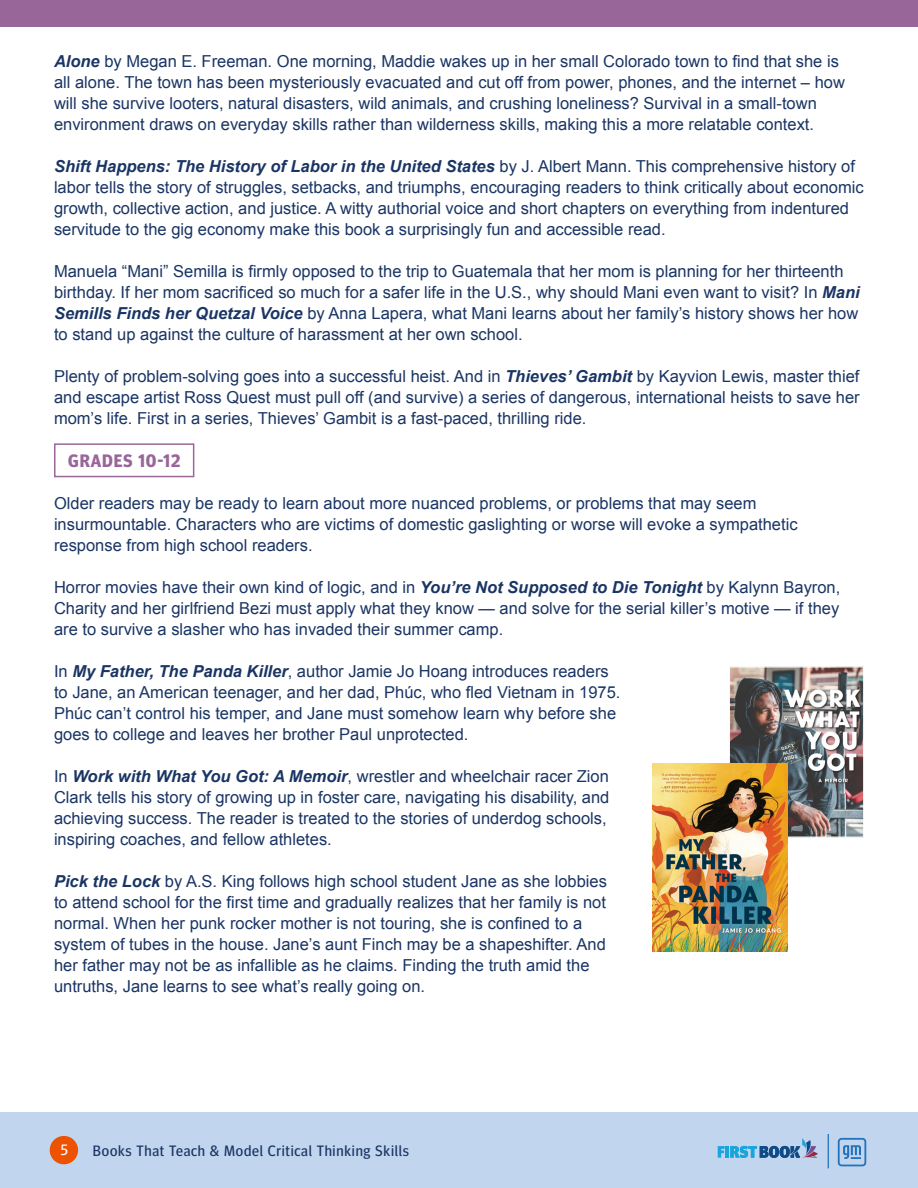
<style>
.page{position:relative;width:918px;height:1188px;background:#fff}
.page>*{position:absolute;margin:0;border:0;box-sizing:border-box;transform-origin:0 0}
.t1{font:700 18px "Meta Headline Pro";letter-spacing:.05em;color:#969}
.t2{font:16.5px/21px "Arial";color:#1a3564}
.t3{font:15px "Meta Headline Pro";letter-spacing:.05em;color:#1a3564}
.t4{font:15px "Meta Headline Pro";color:#fff}
.s1{font-weight:700;font-style:italic}
</style>
<div class="page">
<div style="left:0;top:1112px;width:918px;height:76px;background:#c1d6ee"></div>
<div style="left:50px;top:1136px;width:28px;height:28px;background:#ed5200;border-radius:50%"></div>
<hr style="left:828px;top:1134px;width:1px;height:34px;background:#2472ba">
<svg style="left:718px;top:1138px;width:100px;height:20px"></svg>
<svg style="left:838px;top:1138px;width:28px;height:28px"></svg>
<div style="left:0;top:0;width:918px;height:27px;background:#969"></div>
<img style="left:731px;top:668px;width:131px;height:168px">
<div style="left:729px;top:666px;width:135px;height:172px;border:1px solid #fff"></div>
<img style="left:652px;top:764px;width:135px;height:188px">
<div style="left:54px;top:443px;width:140px;height:34px;border:2px solid #969"></div>
<p class="t2" style="left:54px;top:51px;width:792px"><span class="s1">Alone</span> by Megan E. Freeman. One morning, Maddie wakes up in her small Colorado town to find that she is all alone. The town has been mysteriously evacuated and cut off from power, phones, and the internet – how will she survive looters, natural disasters, wild animals, and crushing loneliness? Survival in a small-town environment draws on everyday skills rather than wilderness skills, making this a more relatable context.</p>
<p class="t2" style="left:54px;top:156px;width:811px"><span class="s1">Shift Happens: The History of Labor in the United States</span> by J. Albert Mann. This comprehensive history of labor tells the story of struggles, setbacks, and triumphs, encouraging readers to think critically about economic growth, collective action, and justice. A witty authorial voice and short chapters on everything from indentured servitude to the gig economy make this book a surprisingly fun and accessible read.</p>
<p class="t2" style="left:54px;top:261px;width:807px">Manuela “Mani” Semilla is firmly opposed to the trip to Guatemala that her mom is planning for her thirteenth birthday. If her mom sacrificed so much for a safer life in the U.S., why should Mani even want to visit? In <span class="s1">Mani Semills Finds her Quetzal Voice</span> by Anna Lapera, what Mani learns about her family’s history shows her how to stand up against the culture of harassment at her own school.</p>
<p class="t2" style="left:54px;top:366px;width:807px;text-align:justify">Plenty of problem-solving goes into a successful heist. And in <span class="s1">Thieves’ Gambit</span> by Kayvion Lewis, master thief and escape artist Ross Quest must pull off (and survive) a series of dangerous, international heists to save her mom’s life. First in a series, Thieves’ Gambit is a fast-paced, thrilling ride.</p>
<p class="t1" style="left:68px;top:446px;width:114px">GRADES 10-12</p>
<p class="t2" style="left:54px;top:493px;width:745px">Older readers may be ready to learn about more nuanced problems, or problems that may seem insurmountable. Characters who are victims of domestic gaslighting or worse will evoke a sympathetic response from high school readers.</p>
<p class="t2" style="left:54px;top:577px;width:788px;text-align:justify">Horror movies have their own kind of logic, and in <span class="s1">You’re Not Supposed to Die Tonight</span> by Kalynn Bayron, Charity and her girlfriend Bezi must apply what they know — and solve for the serial killer’s motive — if they are to survive a slasher who has invaded their summer camp.</p>
<p class="t2" style="left:54px;top:661px;width:568px">In <span class="s1">My Father, The Panda Killer</span>, author Jamie Jo Hoang introduces readers to Jane, an American teenager, and her dad, Phúc, who fled Vietnam in 1975.<br>Phúc can’t control his temper, and Jane must somehow learn why before she goes to college and leaves her brother Paul unprotected.</p>
<p class="t2" style="left:54px;top:766px;width:557px">In <span class="s1">Work with What You Got: A Memoir</span>, wrestler and wheelchair racer Zion Clark tells his story of growing up in foster care, navigating his disability, and achieving success. The reader is treated to the stories of underdog schools, inspiring coaches, and fellow athletes.</p>
<p class="t2" style="left:54px;top:871px;width:555px"><span class="s1">Pick the Lock</span> by A.S. King follows high school student Jane as she lobbies to attend school for the first time and gradually realizes that her family is not normal. When her punk rocker mother is not touring, she is confined to a system of tubes in the house. Jane’s aunt Finch may be a shapeshifter. And her father may not be as infallible as he claims. Finding the truth amid the untruths, Jane learns to see what’s really going on.</p>
<p class="t4" style="left:61px;top:1138px;width:9px">5</p>
<p class="t3" style="left:93px;top:1139px;width:318px">Books That Teach &amp; Model Critical Thinking Skills</p>
</div>
